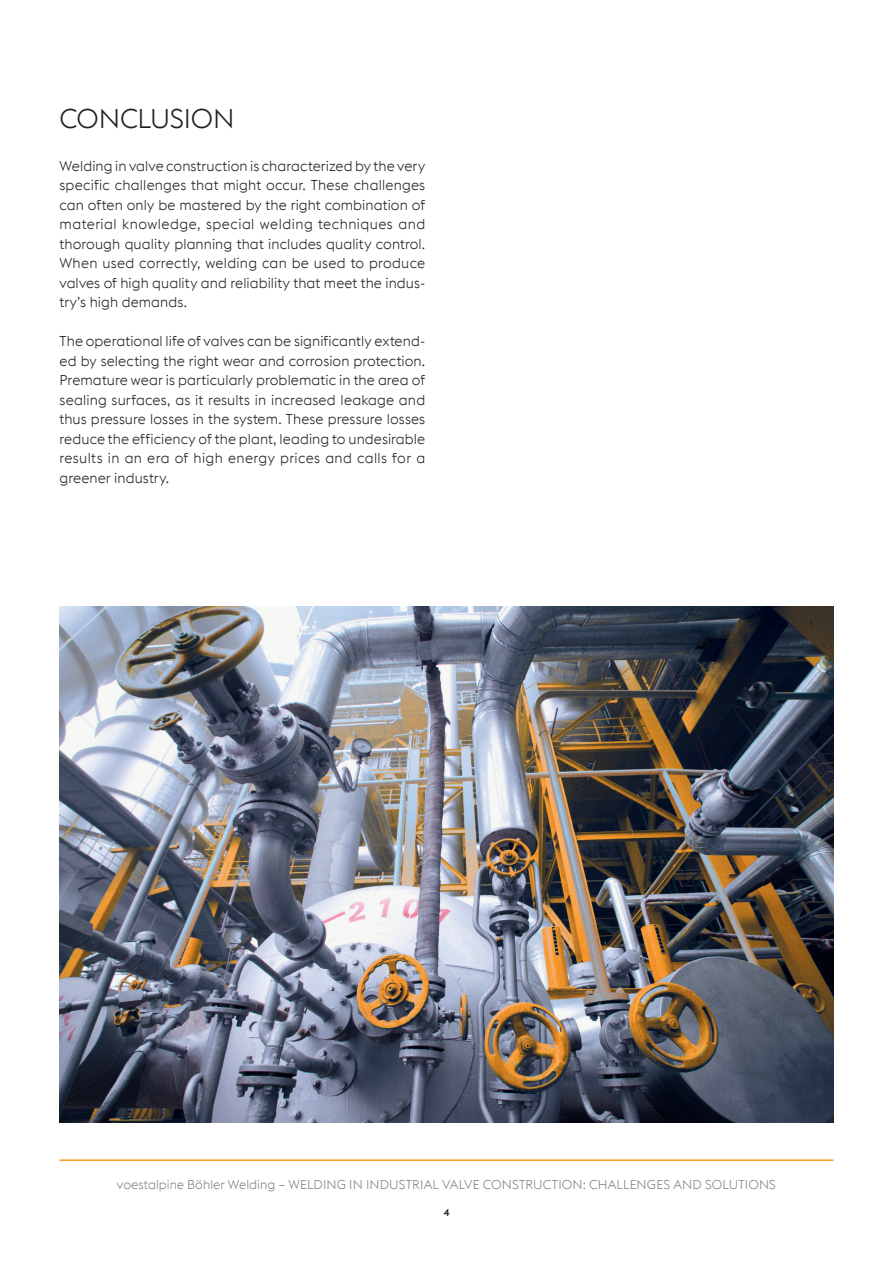
<style>
.page{position:relative;width:893px;height:1263px;background:#fff}
.page>*{position:absolute;margin:0;border:0;box-sizing:border-box;transform-origin:0 0}
.t1{font:300 27px "voestalpine";letter-spacing:-.01em;color:#231f20}
.t2{font:300 14.25px/19.5px "voestalpine";letter-spacing:.01em;color:#231f20;text-align:justify}
.t3{font:300 12.75px "voestalpine";letter-spacing:.01em;color:#808285}
.t4{font:500 10.5px "voestalpine";color:#231f20}
</style>
<div class="page">
<img style="left:60px;top:607px;width:773px;height:516px">
<hr style="left:60px;top:1159px;width:773px;height:2px;background:#f7981d">
<h1 class="t1" style="left:60px;top:103px;width:176px">CONCLUSION</h1>
<p class="t2" style="left:60px;top:156px;width:367px">Welding in valve construction is characterized by the very specific challenges that might occur. These challenges can often only be mastered by the right combination of material knowledge, special welding techniques and thorough quality planning that includes quality control.<br>When used correctly, welding can be used to produce valves of high quality and reliability that meet the indus&shy;try’s high demands.</p>
<p class="t2" style="left:60px;top:332px;width:367px">The operational life of valves can be significantly extend&shy;ed by selecting the right wear and corrosion protection.<br>Premature wear is particularly problematic in the area of sealing surfaces, as it results in increased leakage and thus pressure losses in the system. These pressure losses reduce the efficiency of the plant, leading to undesirable results in an era of high energy prices and calls for a greener industry.</p>
<p class="t3" style="left:117px;top:1177px;width:660px">voestalpine Böhler Welding – WELDING IN INDUSTRIAL VALVE CONSTRUCTION: CHALLENGES AND SOLUTIONS</p>
<p class="t4" style="left:443px;top:1206px;width:8px">4</p>
</div>
